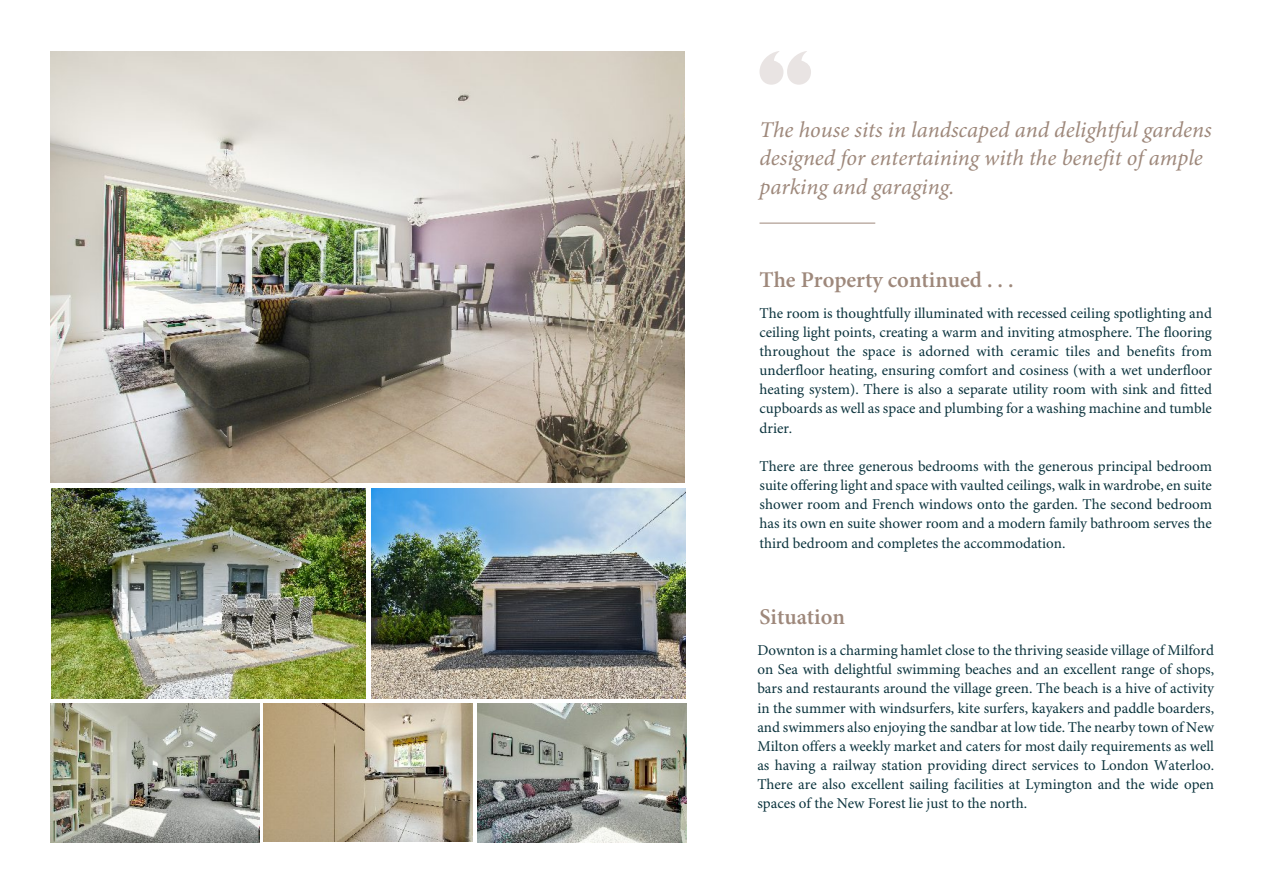
<style>
.page{position:relative;width:1263px;height:893px;background:#fff}
.page>*{position:absolute;margin:0;border:0;box-sizing:border-box;transform-origin:0 0}
.t1{font:italic 22.5px/28.8px "Minion Pro";color:#9e887b}
.t2{font:600 22.5px "Minion Pro";color:#9e887b}
.t3{font:15px/19.2px "Minion Pro";color:#0b333d;text-align:justify}
</style>
<div class="page">
<hr style="left:759px;top:223px;width:116px;height:1px;background:#9e887b">
<svg style="left:759px;top:51px;width:52px;height:34px"></svg>
<img style="left:51px;top:51px;width:633px;height:432px">
<img style="left:51px;top:489px;width:314px;height:210px">
<img style="left:372px;top:488px;width:314px;height:210px">
<img style="left:51px;top:703px;width:208px;height:139px">
<img style="left:264px;top:703px;width:208px;height:139px">
<img style="left:477px;top:704px;width:209px;height:139px">
<h1 class="t1" style="left:759px;top:117px;width:454px">The house sits in landscaped and delightful gardens designed for entertaining with the benefit of ample parking and garaging.</h1>
<h1 class="t2" style="left:759px;top:270px;width:256px">The Property continued . . .</h1>
<p class="t3" style="left:759px;top:305px;width:454px">The room is thoughtfully illuminated with recessed ceiling spotlighting and ceiling light points, creating a warm and inviting atmosphere. The flooring throughout the space is adorned with ceramic tiles and benefits from underfloor heating, ensuring comfort and cosiness (with a wet underfloor heating system). There is also a separate utility room with sink and fitted cupboards as well as space and plumbing for a washing machine and tumble drier.</p>
<p class="t3" style="left:759px;top:458px;width:454px">There are three generous bedrooms with the generous principal bedroom suite offering light and space with vaulted ceilings, walk in wardrobe, en suite shower room and French windows onto the garden. The second bedroom has its own en suite shower room and a modern family bathroom serves the third bedroom and completes the accommodation.</p>
<h1 class="t2" style="left:759px;top:608px;width:87px">Situation</h1>
<p class="t3" style="left:757px;top:642px;width:458px">Downton is a charming hamlet close to the thriving seaside village of Milford on Sea with delightful swimming beaches and an excellent range of shops, bars and restaurants around the village green. The beach is a hive of activity in the summer with windsurfers, kite surfers, kayakers and paddle boarders, and swimmers also enjoying the sandbar at low tide. The nearby town of New Milton offers a weekly market and caters for most daily requirements as well as having a railway station providing direct services to London Waterloo.<br>There are also excellent sailing facilities at Lymington and the wide open spaces of the New Forest lie just to the north.</p>
</div>
